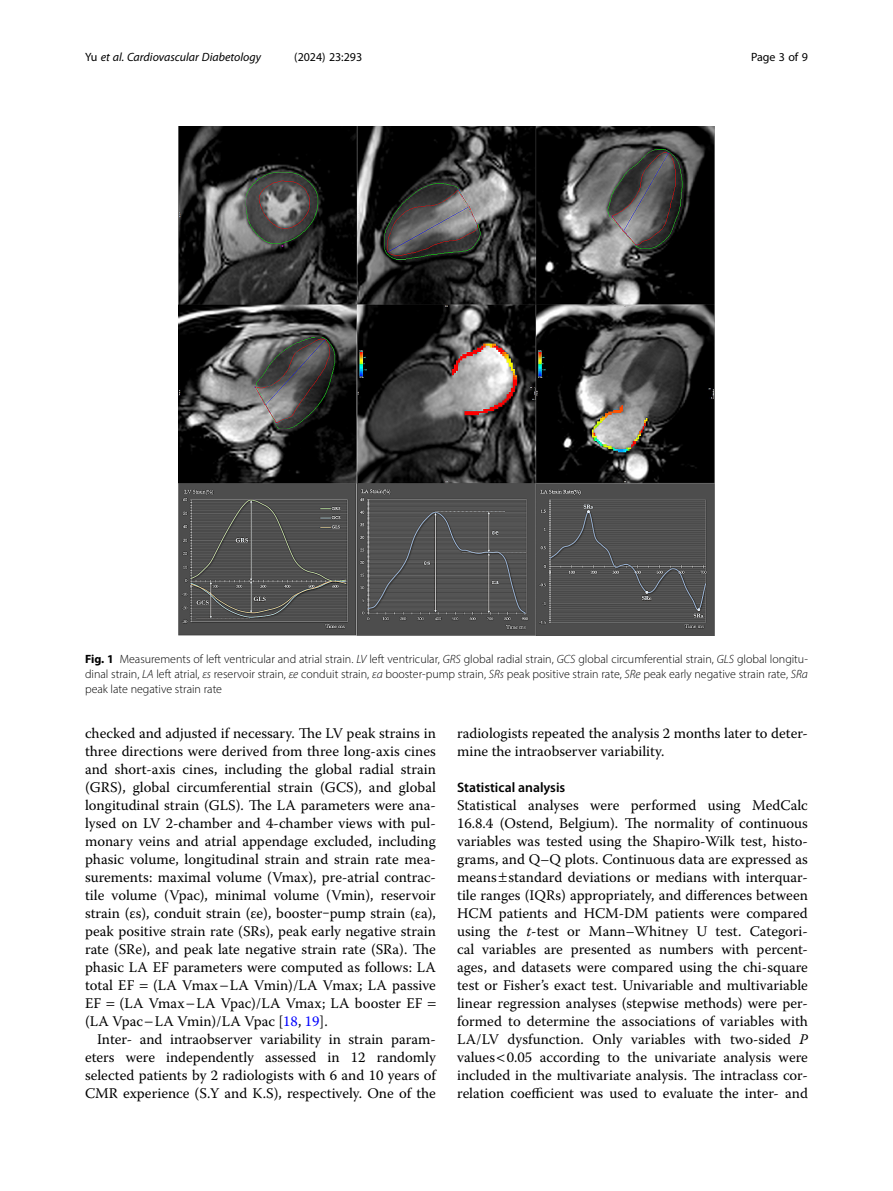
<style>
.page{position:relative;width:893px;height:1191px;background:#fff}
.page>*{position:absolute;margin:0;border:0;box-sizing:border-box;transform-origin:0 0}
.Body_Text_Indent{font:14.7px/18px "Warnock Pro";color:#000;text-align:justify}
.Body_Text{font:14.7px/18px "Warnock Pro";color:#000;text-align:justify}
.Head_2{font:600 13.8px "Myriad Pro";color:#000}
.Figure_Caption{font:300 12px/15px "Myriad Pro";color:#000;text-align:justify}
.t1{font:italic 12px "Myriad Pro";color:#000}
.t2{font:12px "Myriad Pro";color:#000}
.s1{font-style:normal}
.s2{font-weight:700}
.s3{font-style:italic}
.s4{color:#00f}
</style>
<div class="page">
<img style="left:178px;top:126px;width:536px;height:509px">
<p class="t1" style="left:85px;top:50px;width:178px"><span class="s1">Yu</span> et al. Cardiovascular Diabetology</p>
<p class="t2" style="left:294px;top:50px;width:70px">(2024) 23:293</p>
<p class="t2" style="left:751px;top:50px;width:58px">Page 3 of 9</p>
<p class="Figure_Caption" style="left:85px;top:651px;width:724px"><span class="s2">Fig. 1</span> Measurements of left ventricular and atrial strain. <span class="s3">LV</span> left ventricular, <span class="s3">GRS</span> global radial strain, <span class="s3">GCS</span> global circumferential strain, <span class="s3">GLS</span> global longitu&shy;dinal strain, <span class="s3">LA</span> left atrial, <span class="s3">εs</span> reservoir strain, <span class="s3">εe</span> conduit strain, <span class="s3">εa</span> booster-pump strain, <span class="s3">SRs</span> peak positive strain rate, <span class="s3">SRe</span> peak early negative strain rate, <span class="s3">SRa </span>peak late negative strain rate</p>
<p class="Body_Text_Indent" style="left:85px;top:724px;width:352px">checked and adjusted if necessary. The LV peak strains in three directions were derived from three long-axis cines and short-axis cines, including the global radial strain (GRS), global circumferential strain (GCS), and global longitudinal strain (GLS). The LA parameters were ana&shy;lysed on LV 2-chamber and 4-chamber views with pul&shy;monary veins and atrial appendage excluded, including phasic volume, longitudinal strain and strain rate mea&shy;surements: maximal volume (Vmax), pre-atrial contrac&shy;tile volume (Vpac), minimal volume (Vmin), reservoir strain (εs), conduit strain (εe), booster‒pump strain (εa), peak positive strain rate (SRs), peak early negative strain rate (SRe), and peak late negative strain rate (SRa). The phasic LA EF parameters were computed as follows: LA total EF</p>
<p class="Body_Text_Indent" style="left:85px;top:976px;width:352px;text-align:left;text-indent:68px">(LA Vmax−LA Vmin)/LA Vmax; LA passive<br>EF (LA Vmax−LA Vpac)/LA Vmax; LA booster EF (LA Vpac−LA Vmin)/LA Vpac [<span class="s4">18</span>, <span class="s4">19</span>].</p>
<p class="Body_Text_Indent" style="left:85px;top:1030px;width:352px;text-indent:12px">Inter- and intraobserver variability in strain param&shy;eters were independently assessed in 12 randomly selected patients by 2 radiologists with 6 and 10 years of CMR experience (S.Y and K.S), respectively. One of the</p>
<p class="Body_Text_Indent" style="left:457px;top:724px;width:352px">radiologists repeated the analysis 2 months later to deter&shy;mine the intraobserver variability.</p>
<p class="Head_2" style="left:457px;top:779px;width:110px">Statistical analysis</p>
<p class="Body_Text" style="left:457px;top:796px;width:352px">Statistical analyses were performed using MedCalc 16.8.4 (Ostend, Belgium). The normality of continuous variables was tested using the Shapiro-Wilk test, histo&shy;grams, and Q–Q plots. Continuous data are expressed as means standard deviations or medians with interquar&shy;tile ranges (IQRs) appropriately, and differences between HCM patients and HCM-DM patients were compared using the <span class="s3">t</span>-test or Mann–Whitney U test. Categori&shy;cal variables are presented as numbers with percent&shy;ages, and datasets were compared using the chi-square test or Fisher’s exact test. Univariable and multivariable linear regression analyses (stepwise methods) were per&shy;formed to determine the associations of variables with LA/LV dysfunction. Only variables with two-sided <span class="s3">P </span>values 0.05 according to the univariate analysis were included in the multivariate analysis. The intraclass cor&shy;relation coefficient was used to evaluate the inter- and</p>
</div>
